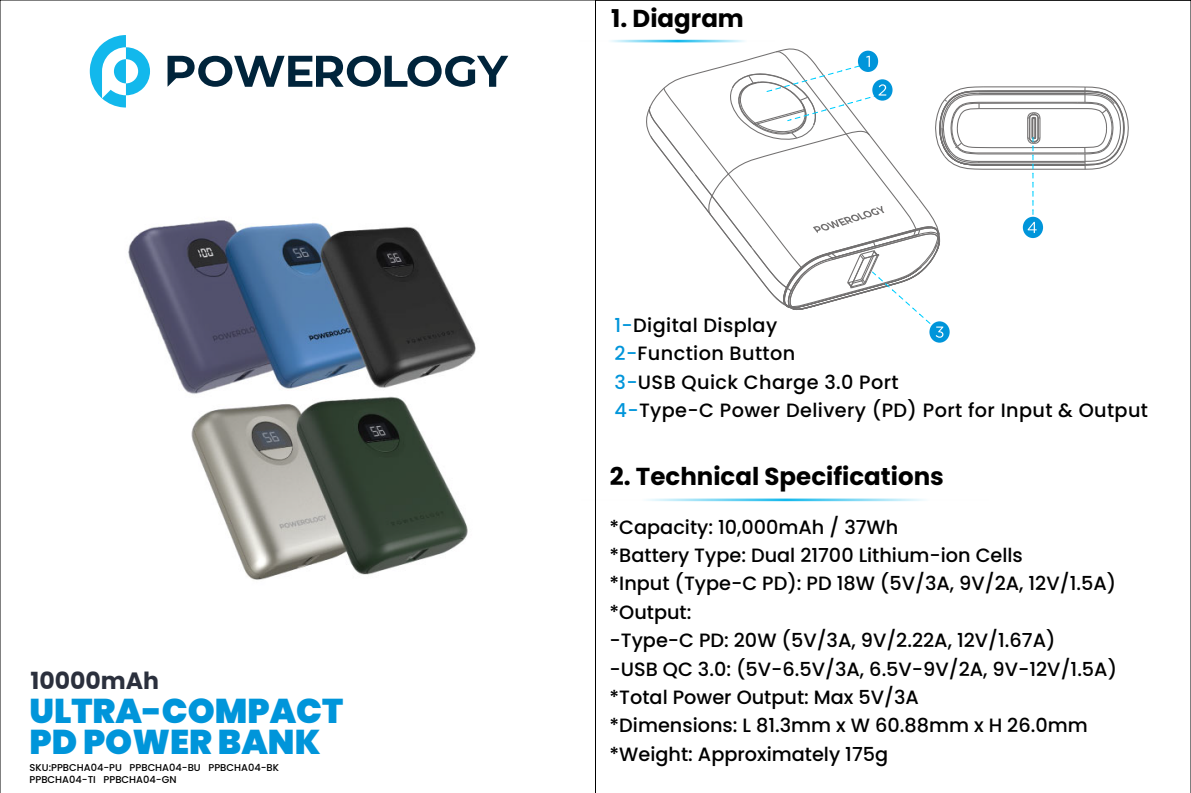
<style>
.page{position:relative;width:1191px;height:793px;background:#fff}
.page>*{position:absolute;margin:0;border:0;box-sizing:border-box;transform-origin:0 0}
.t1{font:900 34.3px/30.8px "Poppins";color:#0095da}
.t2{font:700 24.5px "Poppins";color:#000}
.t3{font:700 23.45px "Poppins";color:#2b303d}
.t4{font:500 19.25px/28.3px "Poppins";color:#000}
.t5{font:500 19.25px/28.3px "Poppins";letter-spacing:.02em;color:#000}
.t6{font:500 9.8px/11.9px "Poppins";color:#000}
.s1{color:#0095da}
</style>
<div class="page">
<div style="left:929px;top:321px;width:20px;height:21px;background:#0095da;border-radius:50%"></div>
<svg style="left:646px;top:48px;width:483px;height:290px"></svg>
<svg style="left:90px;top:35px;width:60px;height:72px"></svg>
<svg style="left:167px;top:56px;width:341px;height:31px"></svg>
<img style="left:128px;top:220px;width:348px;height:360px">
<p class="t3" style="left:30px;top:666px;width:130px">10000mAh</p>
<h1 class="t1" style="left:29px;top:696px;width:315px">ULTRA-COMPACT<br>PD POWER BANK</h1>
<p class="t6" style="left:30px;top:761px;width:251px">SKU:PPBCHA04-PU PPBCHA04-BU PPBCHA04-BK<br>PPBCHA04-TI PPBCHA04-GN</p>
<p class="t2" style="left:611px;top:4px;width:134px">1. Diagram</p>
<p class="t5" style="left:614px;top:311px;width:535px"><span class="s1">1-</span>Digital Display<br><span class="s1">2-</span>Function Button<br><span class="s1">3-</span>USB Quick Charge 3.0 Port<br><span class="s1">4-</span>Type-C Power Delivery (PD) Port for Input &amp; Output</p>
<p class="t2" style="left:610px;top:462px;width:335px">2. Technical Specifications</p>
<p class="t4" style="left:609px;top:513px;width:509px">*Capacity: 10,000mAh / 37Wh<br>*Battery Type: Dual 21700 Lithium-ion Cells<br>*Input (Type-C PD): PD 18W (5V/3A, 9V/2A, 12V/1.5A) *Output:<br>-Type-C PD: 20W (5V/3A, 9V/2.22A, 12V/1.67A)<br>-USB QC 3.0: (5V-6.5V/3A, 6.5V-9V/2A, 9V-12V/1.5A) *Total Power Output: Max 5V/3A<br>*Dimensions: L 81.3mm x W 60.88mm x H 26.0mm *Weight: Approximately 175g</p>
</div>
